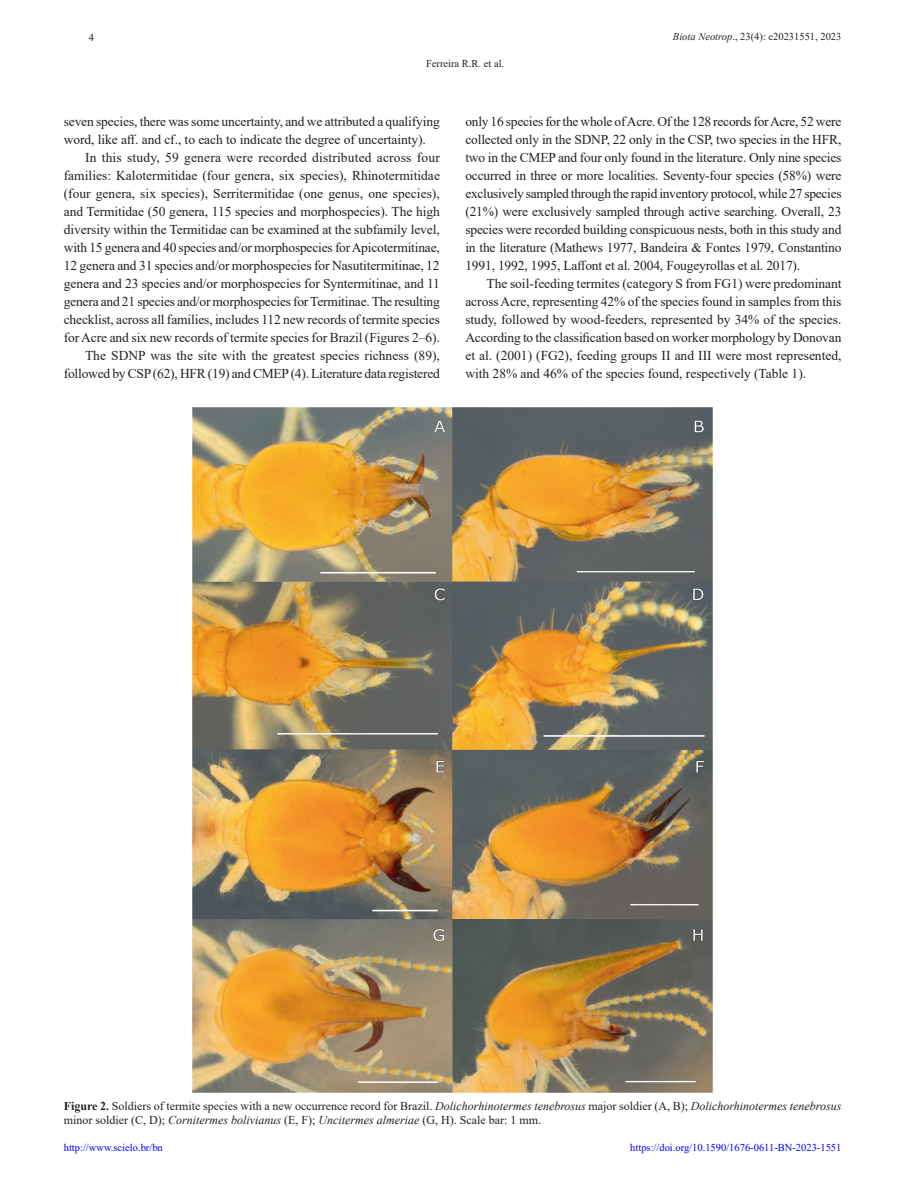
<style>
.page{position:relative;width:918px;height:1188px;background:#fff}
.page>*{position:absolute;margin:0;border:0;box-sizing:border-box;transform-origin:0 0}
.corpo{font:13.5px/18px "Times New Roman";letter-spacing:-.005em;color:#231f20;text-align:justify}
.legenda{font:12px/14.4px "Times New Roman";color:#231f20}
.t1{font:10.5px "Times New Roman";color:#00f}
.t2{font:10.5px "Times New Roman";color:#231f20}
.s1{font-style:italic}
.s2{font-weight:700}
</style>
<div class="page">
<img style="left:193px;top:407px;width:520px;height:686px">
<p class="t2" style="left:89px;top:31px;width:7px">4</p>
<p class="t2" style="left:426px;top:56px;width:80px">Ferreira R.R. et al.</p>
<p class="t2" style="left:673px;top:29px;width:170px"><span class="s1">Biota Neotrop</span>., 23(4): e20231551, 2023</p>
<p class="corpo" style="left:64px;top:112px;width:377px">seven species, there was some uncertainty, and we attributed a qualifying word, like aff. and cf., to each to indicate the degree of uncertainty).</p>
<p class="corpo" style="left:64px;top:148px;width:378px;text-indent:21px">In this study, 59 genera were recorded distributed across four families: Kalotermitidae (four genera, six species), Rhinotermitidae (four genera, six species), Serritermitidae (one genus, one species), and Termitidae (50 genera, 115 species and morphospecies). The high diversity within the Termitidae can be examined at the subfamily level, with 15 genera and 40 species and/or morphospecies for Apicotermitinae, 12 genera and 31 species and/or morphospecies for Nasutitermitinae, 12 genera and 23 species and/or morphospecies for Syntermitinae, and 11 genera and 21 species and/or morphospecies for Termitinae. The resulting checklist, across all families, includes 112 new records of termite species for Acre and six new records of termite species for Brazil (Figures 2–6).</p>
<p class="corpo" style="left:64px;top:346px;width:378px;text-align:right">The SDNP was the site with the greatest species richness (89), followed by CSP (62), HFR (19) and CMEP (4). Literature data registered</p>
<p class="corpo" style="left:465px;top:112px;width:378px">only 16 species for the whole of Acre. Of the 128 records for Acre, 52 were collected only in the SDNP, 22 only in the CSP, two species in the HFR, two in the CMEP and four only found in the literature. Only nine species occurred in three or more localities. Seventy-four species (58%) were exclusively sampled through the rapid inventory protocol, while 27 species (21%) were exclusively sampled through active searching. Overall, 23 species were recorded building conspicuous nests, both in this study and in the literature (Mathews 1977, Bandeira &amp; Fontes 1979, Constantino 1991, 1992, 1995, Laffont et al. 2004, Fougeyrollas et al. 2017).</p>
<p class="corpo" style="left:465px;top:274px;width:378px;text-indent:21px">The soil-feeding termites (category S from FG1) were predominant across Acre, representing 42% of the species found in samples from this study, followed by wood-feeders, represented by 34% of the species.<br>According to the classification based on worker morphology by Donovan et al. (2001) (FG2), feeding groups II and III were most represented, with 28% and 46% of the species found, respectively (Table 1).</p>
<p class="legenda" style="left:64px;top:1098px;width:779px"><span class="s2">Figure 2.</span> Soldiers of termite species with a new occurrence record for Brazil. <span class="s1">Dolichorhinotermes tenebrosus</span> major soldier (A, B); <span class="s1">Dolichorhinotermes tenebrosus </span>minor soldier (C, D); <span class="s1">Cornitermes bolivianus</span> (E, F); <span class="s1">Uncitermes almeriae</span> (G, H). Scale bar: 1 mm.</p>
<p class="t1" style="left:64px;top:1140px;width:101px">http://www.scielo.br/bn</p>
<p class="t1" style="left:630px;top:1140px;width:213px">https://doi.org/10.1590/1676-0611-BN-2023-1551</p>
</div>
